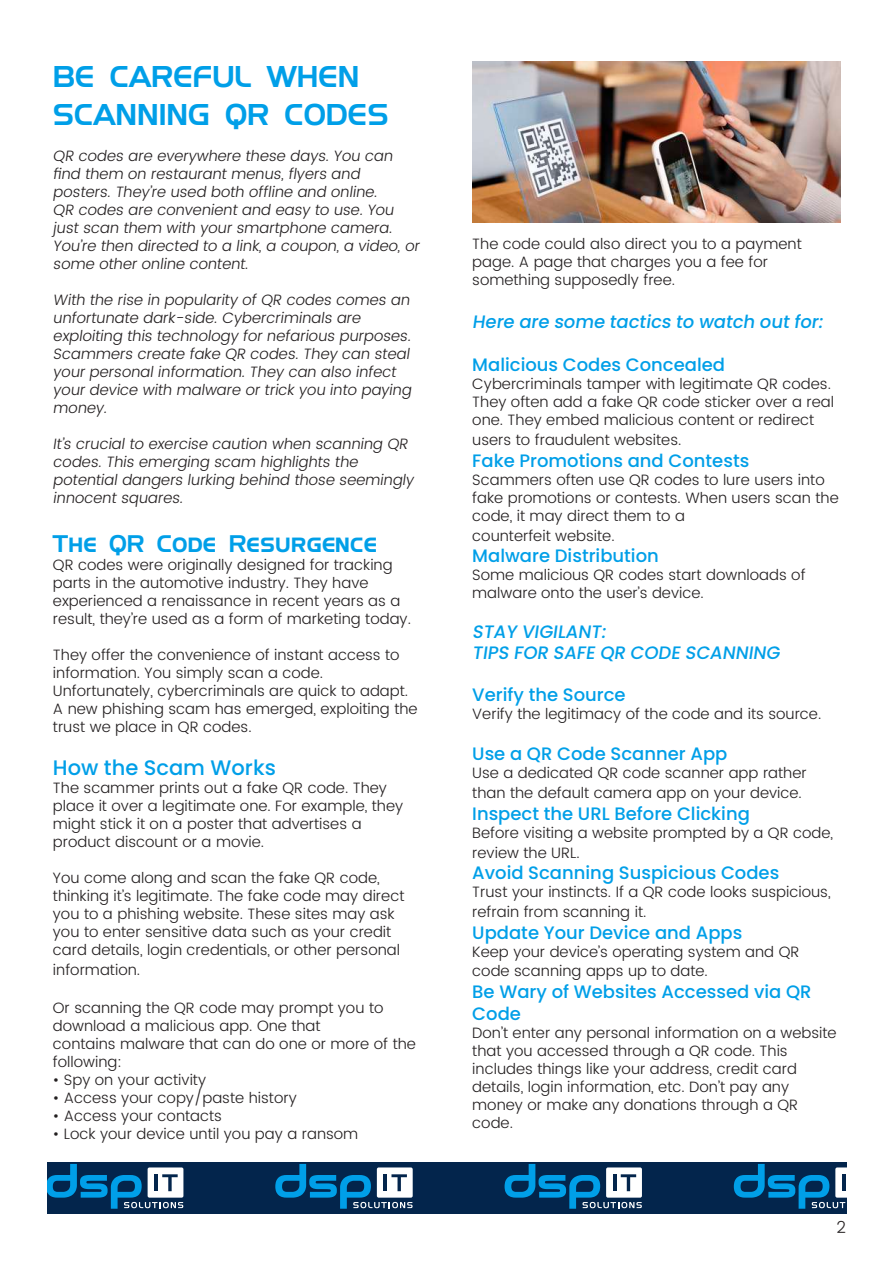
<style>
.page{position:relative;width:893px;height:1263px;background:#fff}
.page>*{position:absolute;margin:0;border:0;box-sizing:border-box;transform-origin:0 0}
.t1{font:30px/37.8px "SF Fourche SC";color:#009fe8}
.t2{font:24px "SF Fourche SC";color:#009fe8}
.t3{font:500 21px "Poppins";color:#009fe8}
.t4{font:500 18px/21.6px "Poppins";color:#009fe8}
.t5{font:300 16.5px "Poppins";color:#231f20}
.t6{font:300 15px/18px "Poppins";color:#231f20}
</style>
<div class="page">
<div style="left:47px;top:1162px;width:800px;height:51px;background:#03254c"></div>
<svg style="left:47px;top:1164px;width:136px;height:45px"></svg>
<svg style="left:275px;top:1164px;width:138px;height:45px"></svg>
<svg style="left:505px;top:1164px;width:137px;height:45px"></svg>
<svg style="left:734px;top:1164px;width:113px;height:45px"></svg>
<img style="left:472px;top:61px;width:368px;height:161px">
<h1 class="t1" style="left:53px;top:57px;width:337px">BE CAREFUL WHEN<br>SCANNING QR CODES</h1>
<p class="t6" style="left:53px;top:148px;width:371px">QR codes are everywhere these days. You can find them on restaurant menus, flyers and posters. They’re used both offline and online.<br>QR codes are convenient and easy to use. You just scan them with your smartphone camera.<br>You’re then directed to a link, a coupon, a video, or some other online content.</p>
<p class="t6" style="left:53px;top:292px;width:363px">With the rise in popularity of QR codes comes an unfortunate dark-side. Cybercriminals are exploiting this technology for nefarious purposes.<br>Scammers create fake QR codes. They can steal your personal information. They can also infect your device with malware or trick you into paying money.</p>
<p class="t6" style="left:53px;top:436px;width:365px">It’s crucial to exercise caution when scanning QR codes. This emerging scam highlights the potential dangers lurking behind those seemingly innocent squares.</p>
<h2 class="t2" style="left:53px;top:528px;width:326px">The QR Code Resurgence</h2>
<p class="t6" style="left:53px;top:556px;width:359px">QR codes were originally designed for tracking parts in the automotive industry. They have experienced a renaissance in recent years as a result, they’re used as a form of marketing today.</p>
<p class="t6" style="left:53px;top:646px;width:366px">They offer the convenience of instant access to information. You simply scan a code.<br>Unfortunately, cybercriminals are quick to adapt.<br>A new phishing scam has emerged, exploiting the trust we place in QR codes.</p>
<h3 class="t3" style="left:53px;top:756px;width:224px">How the Scam Works</h3>
<p class="t6" style="left:53px;top:779px;width:352px">The scammer prints out a fake QR code. They place it over a legitimate one. For example, they might stick it on a poster that advertises a product discount or a movie.</p>
<p class="t6" style="left:53px;top:869px;width:353px">You come along and scan the fake QR code, thinking it’s legitimate. The fake code may direct you to a phishing website. These sites may ask you to enter sensitive data such as your credit card details, login credentials, or other personal</p>
<p class="t6" style="left:53px;top:961px;width:89px">information.</p>
<p class="t6" style="left:53px;top:999px;width:365px">Or scanning the QR code may prompt you to download a malicious app. One that<br>contains malware that can do one or more of the following:</p>
<p class="t6" style="left:53px;top:1071px;width:155px">• Spy on your activity</p>
<p class="t6" style="left:53px;top:1089px;width:245px">• Access your copy/paste history</p>
<p class="t6" style="left:53px;top:1107px;width:171px">• Access your contacts</p>
<p class="t6" style="left:53px;top:1125px;width:307px">• Lock your device until you pay a ransom</p>
<p class="t6" style="left:472px;top:235px;width:331px">The code could also direct you to a payment page. A page that charges you a fee for something supposedly free.</p>
<p class="t4" style="left:472px;top:311px;width:356px">Here are some tactics to watch outfor:</p>
<p class="t4" style="left:472px;top:354px;width:254px">Malicious Codes Concealed</p>
<p class="t6" style="left:472px;top:376px;width:363px">Cybercriminals tamper with legitimate QR codes.<br>They often add a fake QR code sticker over a real one. They embed malicious content or redirect</p>
<p class="t6" style="left:472px;top:432px;width:211px">users to fraudulent websites.</p>
<p class="t4" style="left:472px;top:450px;width:279px">Fake Promotions and Contests</p>
<p class="t6" style="left:472px;top:471px;width:368px">Scammers often use QR codes to lure users into fake promotions or contests. When users scan the code, it may direct them to a</p>
<p class="t6" style="left:472px;top:527px;width:144px">counterfeit website.</p>
<p class="t4" style="left:472px;top:545px;width:188px">Malware Distribution</p>
<p class="t6" style="left:472px;top:567px;width:335px">Some malicious QR codes start downloads of malware onto the user’s device.</p>
<p class="t4" style="left:472px;top:621px;width:313px">STAY VIGILANT:<br>TIPS FOR SAFE QR CODE SCANNING</p>
<p class="t4" style="left:472px;top:684px;width:155px">Verify the Source</p>
<p class="t6" style="left:472px;top:705px;width:351px">Verify the legitimacy of the code and its source.</p>
<p class="t4" style="left:472px;top:743px;width:257px">Use a QR Code Scanner App</p>
<p class="t6" style="left:472px;top:764px;width:336px;line-height:19.8px">Use a dedicated QR code scanner app rather than the default camera app on your device.</p>
<p class="t4" style="left:472px;top:803px;width:279px">Inspect the URL Before Clicking</p>
<p class="t6" style="left:472px;top:823px;width:362px;line-height:19.8px">Before visiting a website prompted by a QR code, review the URL.</p>
<p class="t4" style="left:472px;top:862px;width:309px">Avoid Scanning Suspicious Codes</p>
<p class="t6" style="left:472px;top:882px;width:360px;line-height:19.8px">Trust your instincts. If a QR code looks suspicious, refrain from scanning it.</p>
<p class="t4" style="left:472px;top:921px;width:272px">Update Your Device and Apps</p>
<p class="t6" style="left:472px;top:942px;width:329px;line-height:19.8px">Keep your device’s operating system and QR code scanning apps up to date.</p>
<p class="t4" style="left:472px;top:981px;width:341px">Be Wary of Websites Accessed via QR<br>Code</p>
<p class="t6" style="left:472px;top:1024px;width:366px">Don’t enter any personal information on a website that you accessed through a QR code. This includes things like your address, credit card details, login information, etc. Don’t pay any money or make any donations through a QR code.</p>
<p class="t5" style="left:837px;top:1215px;width:11px">2</p>
</div>
